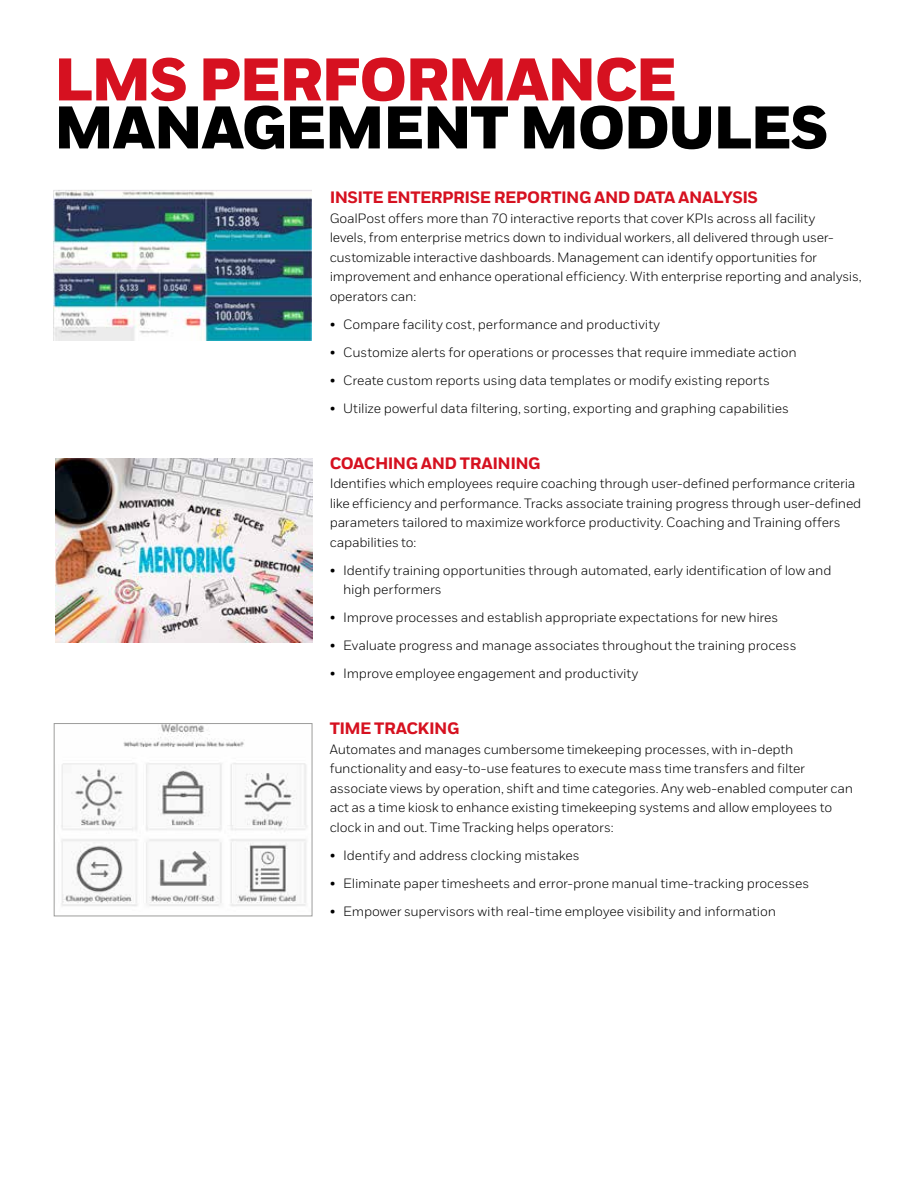
<style>
.page{position:relative;width:918px;height:1188px;background:#fff}
.page>*{position:absolute;margin:0;border:0;box-sizing:border-box;transform-origin:0 0}
.t1{font:900 60px "Honeywell Sans";letter-spacing:-.03em;color:#000}
.t2{font:900 60px "Honeywell Sans";letter-spacing:-.03em;color:#d61120}
.t3{font:800 16.5px "Honeywell Sans";letter-spacing:-.03em;color:#d61120}
.t4{font:13.5px/19.5px "Honeywell Sans";letter-spacing:-.015em;color:#000}
</style>
<div class="page">
<img style="left:54px;top:190px;width:258px;height:151px">
<img style="left:55px;top:458px;width:258px;height:184px">
<img style="left:61px;top:725px;width:246px;height:181px">
<div style="left:54px;top:723px;width:258px;height:193px;border:1px solid #9d9d9c"></div>
<h1 class="t2" style="left:54px;top:43px;width:625px">LMS PERFORMANCE</h1>
<h1 class="t1" style="left:54px;top:91px;width:776px">MANAGEMENT MODULES</h1>
<p class="t3" style="left:330px;top:187px;width:430px">INSITE ENTERPRISE REPORTING AND DATA ANALYSIS</p>
<p class="t4" style="left:330px;top:208px;width:534px">GoalPost offers more than 70 interactive reports that cover KPIs across all facility<br>levels, from enterprise metrics down to individual workers, all delivered through user&shy;customizable interactive dashboards. Management can identify opportunities for improvement and enhance operational efficiency. With enterprise reporting and analysis, operators can:</p>
<p class="t4" style="left:330px;top:314px;width:332px">• Compare facility cost, performance and productivity</p>
<p class="t4" style="left:330px;top:342px;width:469px">• Customize alerts for operations or processes that require immediate action</p>
<p class="t4" style="left:330px;top:370px;width:442px">• Create custom reports using data templates or modify existing reports</p>
<p class="t4" style="left:330px;top:398px;width:461px">• Utilize powerful data filtering, sorting, exporting and graphing capabilities</p>
<p class="t3" style="left:330px;top:453px;width:212px">COACHING AND TRAINING</p>
<p class="t4" style="left:330px;top:474px;width:533px">Identifies which employees require coaching through user-defined performance criteria like efficiency and performance. Tracks associate training progress through user-defined parameters tailored to maximize workforce productivity. Coaching and Training offers capabilities to:</p>
<p class="t4" style="left:343px;top:560px;width:490px;text-indent:-14px">• Identify training opportunities through automated, early identification of low and high performers</p>
<p class="t4" style="left:330px;top:608px;width:450px">• Improve processes and establish appropriate expectations for new hires</p>
<p class="t4" style="left:330px;top:636px;width:468px">• Evaluate progress and manage associates throughout the training process</p>
<p class="t4" style="left:330px;top:664px;width:310px">• Improve employee engagement and productivity</p>
<p class="t3" style="left:330px;top:718px;width:131px">TIME TRACKING</p>
<p class="t4" style="left:330px;top:739px;width:525px">Automates and manages cumbersome timekeeping processes, with in-depth functionality and easy-to-use features to execute mass time transfers and filter associate views by operation, shift and time categories. Any web-enabled computer can act as a time kiosk to enhance existing timekeeping systems and allow employees to clock in and out. Time Tracking helps operators:</p>
<p class="t4" style="left:330px;top:845px;width:252px">• Identify and address clocking mistakes</p>
<p class="t4" style="left:330px;top:873px;width:481px">• Eliminate paper timesheets and error-prone manual time-tracking processes</p>
<p class="t4" style="left:330px;top:901px;width:448px">• Empower supervisors with real-time employee visibility and information</p>
</div>
